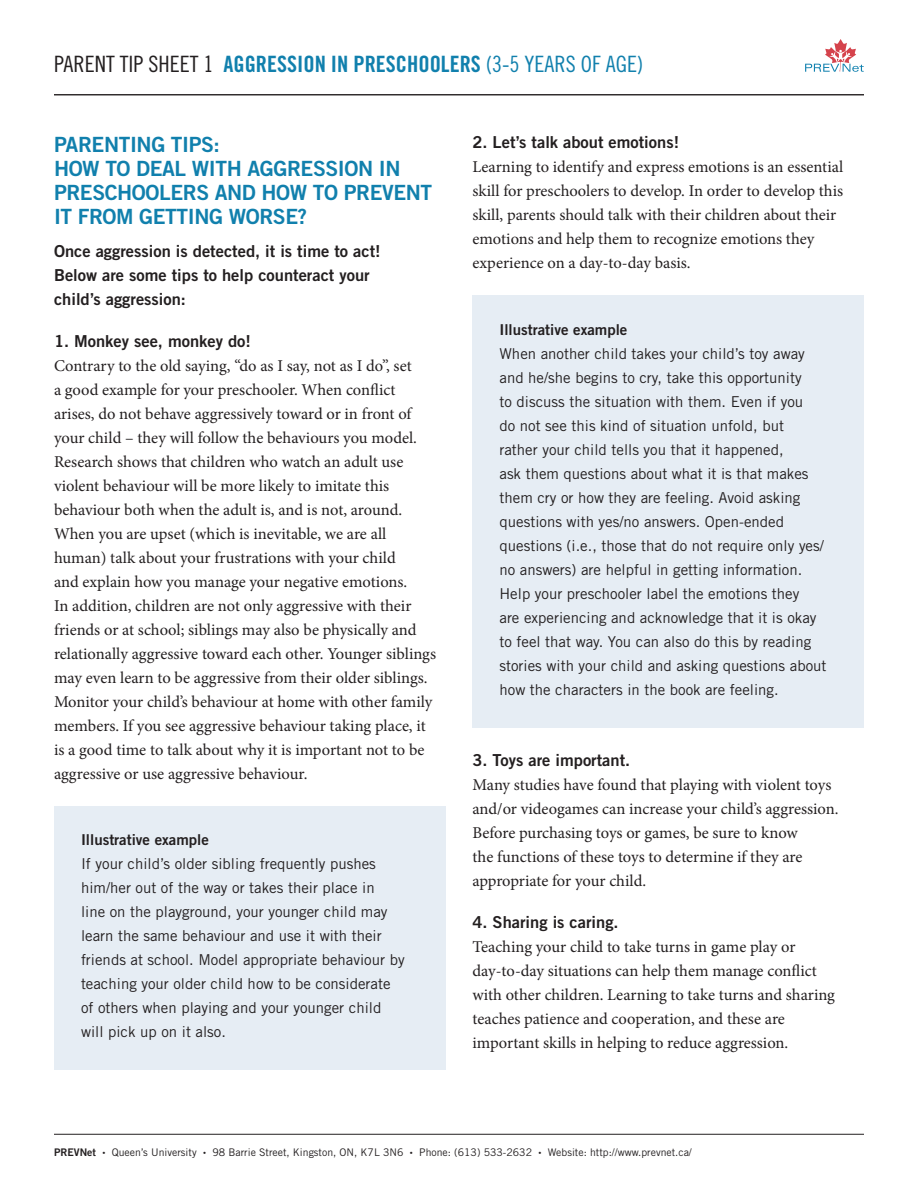
<style>
.page{position:relative;width:918px;height:1188px;background:#fff}
.page>*{position:absolute;margin:0;border:0;box-sizing:border-box;transform-origin:0 0}
.t1{font:22.5px "Trade Gothic Bold Cond Twenty";color:#1180ad}
.Section_head{font:21px/24px "Trade Gothic Bold Two";letter-spacing:-.02em;color:#1180ad}
.Body{font:16.5px/24px "Minion Pro";letter-spacing:-.005em;color:#231f20}
.Intro{font:16.5px/24px "Trade Gothic Bold Two";color:#231f20}
.Body_Subhead{font:16.5px "Trade Gothic Bold Two";color:#231f20}
.Spotlight_Body{font:15px/24px "Trade Gothic";color:#231f20}
.Spotlight_Subhead{font:15px "Trade Gothic Bold Two";color:#231f20}
.t2{font:10.5px "Trade Gothic";color:#231f20}
.s1{font-family:"Trade Gothic Cond Eighteen";color:#231f20}
.s2{font-family:"Trade Gothic Cond Eighteen"}
.s3{font-family:"Trade Gothic Bold Two"}
.s4{font-family:"Trade Gothic Bold Two";font-size:6px}
</style>
<div class="page">
<hr style="left:54px;top:1134px;width:810px;height:1px;background:#231f20">
<svg style="left:805px;top:39px;width:59px;height:33px"></svg>
<hr style="left:54px;top:94px;width:810px;height:1px;background:#231f20">
<div style="left:54px;top:806px;width:392px;height:264px;background:#e6edf4"></div>
<div style="left:472px;top:295px;width:392px;height:433px;background:#e6edf4"></div>
<h1 class="t1" style="left:54px;top:50px;width:591px"><span class="s1">PARENT TIP SHEET 1</span> AGGRESSION IN PRESCHOOLERS <span class="s2">(3-5 YEARS OF AGE)</span></h1>
<p class="Section_head" style="left:54px;top:132px;width:380px">PARENTING TIPS:<br>HOW TO DEAL WITH AGGRESSION IN<br>PRESCHOOLERS AND HOW TO PREVENT<br>IT FROM GETTING WORSE?</p>
<p class="Intro" style="left:54px;top:239px;width:328px">Once aggression is detected, it is time to act!<br>Below are some tips to help counteract your child’s aggression:</p>
<p class="Body_Subhead" style="left:54px;top:331px;width:199px">1. Monkey see, monkey do!</p>
<p class="Body" style="left:54px;top:354px;width:384px">Contrary to the old saying, “do as I say, not as I do”, set<br>a good example for your preschooler. When conflict arises, do not behave aggressively toward or in front of your child – they will follow the behaviours you model.<br>Research shows that children who watch an adult use violent behaviour will be more likely to imitate this behaviour both when the adult is, and is not, around.<br>When you are upset (which is inevitable, we are all human) talk about your frustrations with your child<br>and explain how you manage your negative emotions.<br>In addition, children are not only aggressive with their friends or at school; siblings may also be physically and relationally aggressive toward each other. Younger siblings may even learn to be aggressive from their older siblings.<br>Monitor your child’s behaviour at home with other family members. If you see aggressive behaviour taking place, it is a good time to talk about why it is important not to be aggressive or use aggressive behaviour.</p>
<p class="Spotlight_Subhead" style="left:81px;top:831px;width:129px">Illustrative example</p>
<p class="Spotlight_Body" style="left:81px;top:852px;width:325px">If your child’s older sibling frequently pushes him/her out of the way or takes their place in<br>line on the playground, your younger child may learn the same behaviour and use it with their friends at school. Model appropriate behaviour by teaching your older child how to be considerate of others when playing and your younger child will pick up on it also.</p>
<p class="Body_Subhead" style="left:472px;top:132px;width:208px">2. Let’s talk about emotions!</p>
<p class="Body" style="left:472px;top:155px;width:372px">Learning to identify and express emotions is an essential skill for preschoolers to develop. In order to develop this skill, parents should talk with their children about their emotions and help them to recognize emotions they experience on a day-to-day basis.</p>
<p class="Spotlight_Subhead" style="left:500px;top:320px;width:129px">Illustrative example</p>
<p class="Spotlight_Body" style="left:500px;top:341px;width:329px">When another child takes your child’s toy away and he/she begins to cry, take this opportunity<br>to discuss the situation with them. Even if you<br>do not see this kind of situation unfold, but<br>rather your child tells you that it happened,<br>ask them questions about what it is that makes them cry or how they are feeling. Avoid asking questions with yes/no answers. Open-ended questions (i.e., those that do not require only yes/ no answers) are helpful in getting information.<br>Help your preschooler label the emotions they<br>are experiencing and acknowledge that it is okay to feel that way. You can also do this by reading stories with your child and asking questions about how the characters in the book are feeling.</p>
<p class="Body_Subhead" style="left:472px;top:750px;width:159px">3. Toys are important.</p>
<p class="Body" style="left:472px;top:773px;width:368px">Many studies have found that playing with violent toys and/or videogames can increase your child’s aggression.<br>Before purchasing toys or games, be sure to know<br>the functions of these toys to determine if they are appropriate for your child.</p>
<p class="Body_Subhead" style="left:472px;top:912px;width:148px">4. Sharing is caring.</p>
<p class="Body" style="left:472px;top:935px;width:364px">Teaching your child to take turns in game play or day-to-day situations can help them manage conflict with other children. Learning to take turns and sharing teaches patience and cooperation, and these are important skills in helping to reduce aggression.</p>
<p class="t2" style="left:54px;top:1146px;width:639px"><span class="s3">PREVNet</span> <span class="s4">•</span> Queen’s University <span class="s4">•</span> 98 Barrie Street, Kingston, ON, K7L 3N6 <span class="s4">•</span> Phone: (613) 533-2632 <span class="s4">•</span> Website: http://www.prevnet.ca/</p>
</div>
